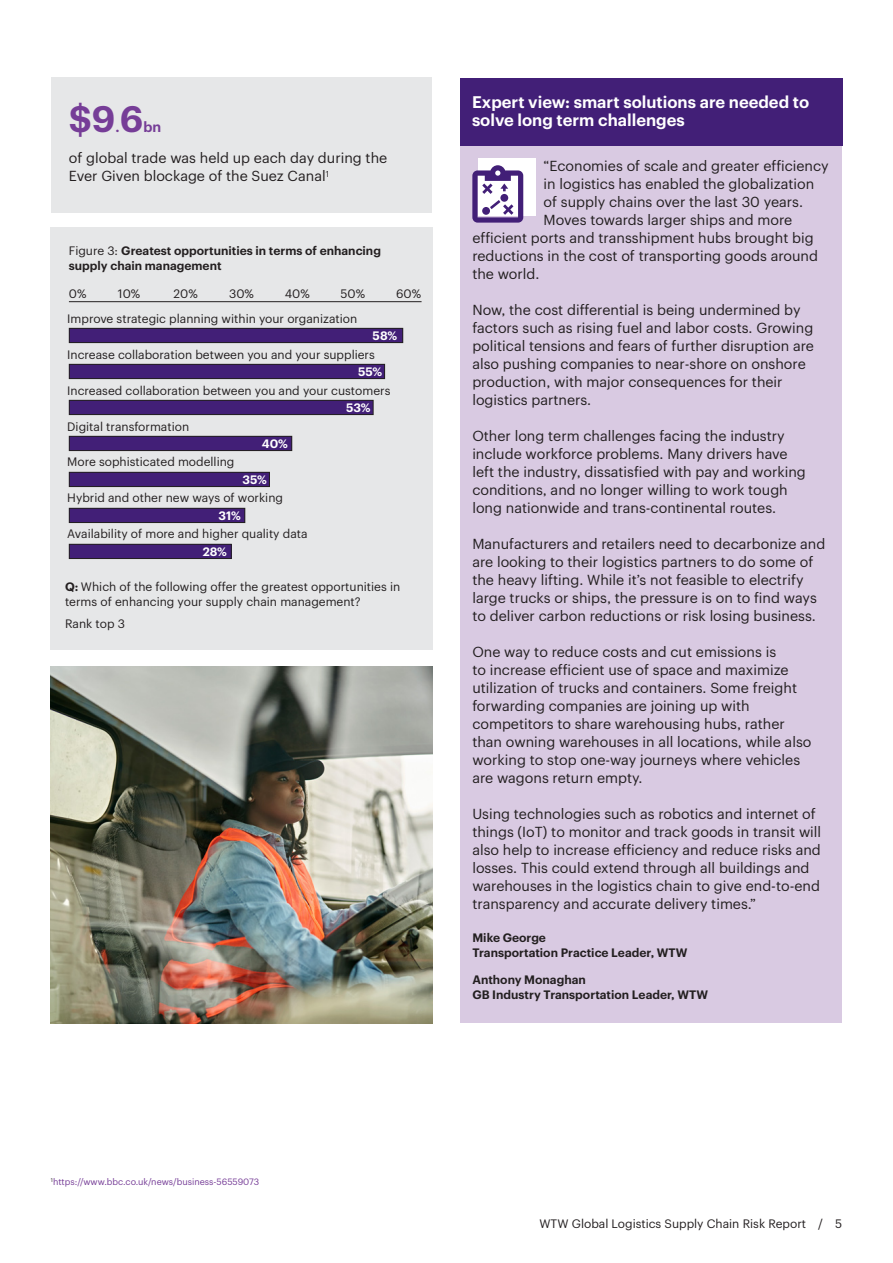
<style>
.page{position:relative;width:893px;height:1263px;background:#fff}
.page>*{position:absolute;margin:0;border:0;box-sizing:border-box;transform-origin:0 0}
.t1{font:600 36px "Graphik";color:#763d97}
.t2{font:600 16.5px/18px "Graphik";color:#fff}
.t3{font:14.25px/18px "Graphik";color:#231f20}
.t4{font:600 14.25px "Graphik";color:#763d97}
.t5{font:12px/15px "Graphik";color:#231f20}
.t6{font:600 12px/15px "Graphik";color:#231f20}
.t7{font:600 12px "Graphik";letter-spacing:-.005em;color:#fff}
.t8{font:9px "Graphik";color:#763d97}
.s1{font-weight:400}
.s2{font-weight:600}
</style>
<div class="page">
<div style="left:460px;top:139px;width:382px;height:884px;background:#d9cae2"></div>
<div style="left:51px;top:278px;width:382px;height:372px;background:#e6e7e8"></div>
<div style="left:51px;top:228px;width:382px;height:60px;background:#e6e7e8"></div>
<div style="left:69px;top:328px;width:334px;height:15px;background:#421f77"></div>
<div style="left:69px;top:328px;width:334px;height:15px;border:1px solid #231f20"></div>
<div style="left:69px;top:436px;width:223px;height:15px;background:#421f77"></div>
<div style="left:69px;top:436px;width:223px;height:15px;border:1px solid #231f20"></div>
<div style="left:69px;top:364px;width:316px;height:15px;background:#421f77"></div>
<div style="left:69px;top:364px;width:316px;height:15px;border:1px solid #231f20"></div>
<div style="left:69px;top:472px;width:200px;height:15px;background:#421f77"></div>
<div style="left:69px;top:472px;width:201px;height:15px;border:1px solid #231f20"></div>
<div style="left:69px;top:400px;width:304px;height:15px;background:#421f77"></div>
<div style="left:69px;top:400px;width:305px;height:15px;border:1px solid #231f20"></div>
<div style="left:69px;top:508px;width:176px;height:14px;background:#421f77"></div>
<div style="left:69px;top:508px;width:176px;height:15px;border:1px solid #231f20"></div>
<div style="left:69px;top:544px;width:162px;height:14px;background:#421f77"></div>
<div style="left:69px;top:544px;width:163px;height:15px;border:1px solid #231f20"></div>
<div style="left:460px;top:78px;width:382px;height:67px;background:#421f77"></div>
<hr style="left:69px;top:301px;width:353px;height:1px;background:#231f20">
<div style="left:51px;top:78px;width:381px;height:135px;background:#e6e7e8"></div>
<img style="left:51px;top:667px;width:382px;height:356px">
<div style="left:479px;top:159px;width:57px;height:57px;background:#fff"></div>
<svg style="left:472px;top:165px;width:51px;height:58px"></svg>
<h1 class="t1" style="left:69px;top:91px;width:76px">$96</h1>
<p class="t4" style="left:116px;top:116px;width:6px">.</p>
<p class="t4" style="left:143px;top:116px;width:19px">bn</p>
<p class="t3" style="left:69px;top:148px;width:320px">of global trade was held up each day during the<br>Ever Given blockage of the Suez Canal<sup>1</sup></p>
<p class="t6" style="left:69px;top:242px;width:314px"><span class="s1">Figure 3:</span> Greatest opportunities in terms of enhancing supply chain management</p>
<p class="t5" style="left:69px;top:285px;width:19px">0%</p>
<p class="t5" style="left:118px;top:285px;width:24px">10%</p>
<p class="t5" style="left:174px;top:285px;width:26px">20%</p>
<p class="t5" style="left:229px;top:285px;width:26px">30%</p>
<p class="t5" style="left:285px;top:285px;width:26px">40%</p>
<p class="t5" style="left:340px;top:285px;width:26px">50%</p>
<p class="t5" style="left:396px;top:285px;width:26px">60%</p>
<p class="t5" style="left:67px;top:310px;width:291px">Improve strategic planning within your organization</p>
<p class="t7" style="left:373px;top:327px;width:26px">58%</p>
<p class="t5" style="left:67px;top:346px;width:309px">Increase collaboration between you and your suppliers</p>
<p class="t7" style="left:358px;top:363px;width:26px">55%</p>
<p class="t5" style="left:67px;top:382px;width:325px">Increased collaboration between you and your customers</p>
<p class="t5" style="left:67px;top:418px;width:123px">Digital transformation</p>
<p class="t5" style="left:67px;top:453px;width:169px">More sophisticated modelling</p>
<p class="t5" style="left:67px;top:489px;width:217px">Hybrid and other new ways of working</p>
<p class="t7" style="left:262px;top:435px;width:28px">40%</p>
<p class="t7" style="left:242px;top:471px;width:26px">35%</p>
<p class="t7" style="left:219px;top:507px;width:24px">31%</p>
<p class="t7" style="left:203px;top:543px;width:26px">28%</p>
<p class="t5" style="left:67px;top:525px;width:242px">Availability of more and higher quality data</p>
<p class="t7" style="left:346px;top:399px;width:26px">53%</p>
<p class="t5" style="left:65px;top:578px;width:337px"><span class="s2">Q:</span> Which of the following offer the greatest opportunities in terms of enhancing your supply chain management?</p>
<p class="t5" style="left:65px;top:615px;width:62px">Rank top 3</p>
<p class="t2" style="left:472px;top:91px;width:339px">Expert view: smart solutions are needed to solve long term challenges</p>
<p class="t3" style="left:544px;top:155px;width:287px">“Economies of scale and greater efficiency</p>
<p class="t3" style="left:544px;top:173px;width:272px">in logistics has enabled the globalization</p>
<p class="t3" style="left:544px;top:191px;width:261px">of supply chains over the last 30 years.</p>
<p class="t3" style="left:544px;top:209px;width:250px">Moves towards larger ships and more</p>
<p class="t3" style="left:472px;top:227px;width:343px">efficient ports and transshipment hubs brought big</p>
<p class="t3" style="left:472px;top:245px;width:347px">reductions in the cost of transporting goods around</p>
<p class="t3" style="left:472px;top:263px;width:69px">the world.</p>
<p class="t3" style="left:472px;top:299px;width:343px">Now, the cost differential is being undermined by factors such as rising fuel and labor costs. Growing political tensions and fears of further disruption are also pushing companies to near-shore on onshore production, with major consequences for their logistics partners.</p>
<p class="t3" style="left:472px;top:425px;width:335px">Other long term challenges facing the industry include workforce problems. Many drivers have left the industry, dissatisfied with pay and working conditions, and no longer willing to work tough long nationwide and trans-continental routes.</p>
<p class="t3" style="left:472px;top:533px;width:355px">Manufacturers and retailers need to decarbonize and are looking to their logistics partners to do some of the heavy lifting. While it’s not feasible to electrify large trucks or ships, the pressure is on to find ways to deliver carbon reductions or risk losing business.</p>
<p class="t3" style="left:472px;top:641px;width:341px">One way to reduce costs and cut emissions is<br>to increase efficient use of space and maximize utilization of trucks and containers. Some freight forwarding companies are joining up with competitors to share warehousing hubs, rather than owning warehouses in all locations, while also working to stop one-way journeys where vehicles are wagons return empty.</p>
<p class="t3" style="left:472px;top:803px;width:350px">Using technologies such as robotics and internet of things (IoT) to monitor and track goods in transit will also help to increase efficiency and reduce risks and losses. This could extend through all buildings and warehouses in the logistics chain to give end-to-end transparency and accurate delivery times.”</p>
<p class="t6" style="left:472px;top:929px;width:217px">Mike George<br>Transportation Practice Leader, WTW</p>
<p class="t6" style="left:472px;top:971px;width:237px">Anthony Monaghan<br>GB Industry Transportation Leader, WTW</p>
<p class="t8" style="left:51px;top:1175px;width:210px"><sup>1</sup>https://www.bbc.co.uk/news/business-56559073</p>
<p class="t5" style="left:539px;top:1215px;width:304px">WTW Global Logistics Supply Chain Risk Report / 5</p>
</div>
